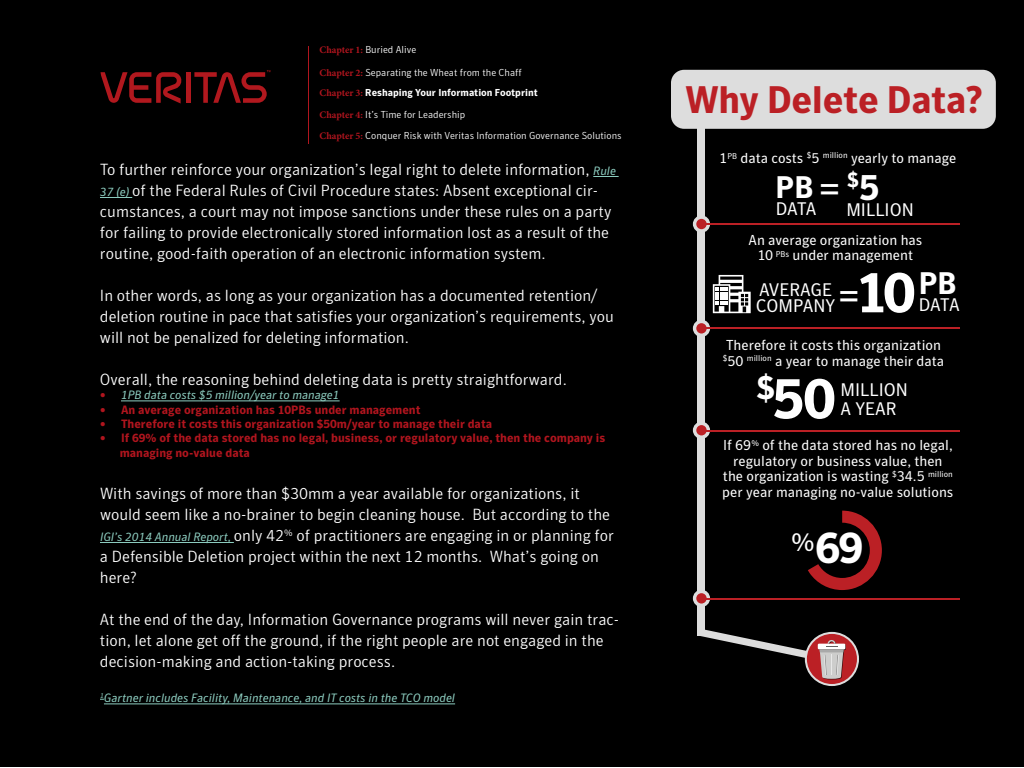
<style>
.page{position:relative;width:1024px;height:768px;background:#000}
.page>*{position:absolute;margin:0;border:0;box-sizing:border-box;transform-origin:0 0}
.t1{font:700 57.2px "Symantec Sans";color:#fff}
.t2{font:700 44.2px "Symantec Sans";color:#fff}
.t3{font:40.5px "Symantec Sans";color:#fff}
.t4{font:700 38.1px "Symantec Sans";letter-spacing:-.01em;color:#bb2025}
.t5{font:700 31px "Symantec Sans";color:#fff}
.t6{font:700 21.2px "Symantec Sans";color:#fff}
.t7{font:18.1px/19.1px "Symantec Sans";color:#fff}
.t8{font:300 16px/21px "Symantec Sans";color:#fff}
.t9{font:14.3px/15.5px "Symantec Sans";color:#fff;text-align:center}
.t10{font:700 12px/14.4px "Symantec Sans";color:#b0151e}
.t11{font:italic 12px "Symantec Sans";color:#8dcdc0}
.t12{font:300 10px "Symantec Sans";color:#fff}
.t13{font:700 10px "Symantec Sans";color:#fff}
.s1{font-family:"Minion Pro";font-weight:700;color:#b0151e}
.s2{font-family:"Minion Pro";color:#b0151e}
.s3{font-weight:400;font-style:italic;font-size:12px;color:#8dcdc0}
.s4{font-weight:700;font-style:normal;color:#b0151e}
.s5{font-size:36.4px}
</style>
<div class="page">
<div style="left:186px;top:72px;width:5px;height:31px;background:#b1181e"></div>
<svg style="left:102px;top:72px;width:80px;height:32px"></svg>
<svg style="left:194px;top:70px;width:76px;height:33px"></svg>
<hr style="left:308px;top:46px;width:1px;height:98px;background:#b0151e">
<svg style="left:593px;top:176px;width:26px;height:1px"></svg>
<hr style="left:100px;top:197px;width:32px;height:1px;background:#8dcdc0">
<hr style="left:121px;top:401px;width:219px;height:1px;background:#8dcdc0">
<hr style="left:100px;top:542px;width:134px;height:1px;background:#8dcdc0">
<hr style="left:104px;top:704px;width:351px;height:1px;background:#8dcdc0">
<div style="left:671px;top:70px;width:325px;height:59px;background:#ddd;border-radius:13px"></div>
<div style="left:698px;top:128px;width:7px;height:508px;background:#ddd"></div>
<svg style="left:693px;top:215px;width:17px;height:18px"></svg>
<div style="left:696px;top:219px;width:11px;height:10px;background:#bb2025;border-radius:50%"></div>
<div style="left:693px;top:320px;width:17px;height:17px;background:#ddd;border-radius:50%"></div>
<div style="left:696px;top:323px;width:11px;height:11px;background:#bb2025;border-radius:50%"></div>
<svg style="left:693px;top:422px;width:17px;height:17px"></svg>
<div style="left:696px;top:425px;width:11px;height:10px;background:#bb2025;border-radius:50%"></div>
<svg style="left:713px;top:275px;width:38px;height:38px"></svg>
<hr style="left:701px;top:223px;width:259px;height:2px;background:#bb2025">
<hr style="left:701px;top:328px;width:259px;height:1px;background:#bb2025">
<hr style="left:701px;top:430px;width:259px;height:2px;background:#bb2025">
<div style="left:693px;top:590px;width:17px;height:17px;background:#ddd;border-radius:50%"></div>
<div style="left:696px;top:593px;width:11px;height:11px;background:#bb2025;border-radius:50%"></div>
<hr style="left:701px;top:598px;width:259px;height:2px;background:#bb2025">
<svg style="left:808px;top:511px;width:74px;height:79px"></svg>
<svg style="left:805px;top:632px;width:54px;height:54px"></svg>
<div style="left:807px;top:634px;width:50px;height:50px;background:#bb2025;border-radius:50%"></div>
<svg style="left:700px;top:629px;width:146px;height:50px"></svg>
<p class="t12" style="left:320px;top:44px;width:98px"><span class="s1">Chapter 1:</span> Buried Alive</p>
<p class="t12" style="left:320px;top:66px;width:204px"><span class="s1">Chapter 2:</span> Separating the Wheat from the Chaff</p>
<p class="t12" style="left:320px;top:108px;width:147px"><span class="s1">Chapter 4:</span> It’s Time for Leadership</p>
<p class="t13" style="left:320px;top:87px;width:220px"><span class="s2">Chapter 3:</span> Reshaping Your Information Footprint</p>
<p class="t12" style="left:381px;top:87px;width:146px">haping Your Information Footprint</p>
<p class="t12" style="left:320px;top:130px;width:304px"><span class="s1">Chapter 5:</span> Conquer Risk with Veritas Information Governance Solutions</p>
<p class="t8" style="left:100px;top:159px;width:518px">To further reinforce your organization’s legal right to delete information, <span class="s3">Rule 37 (e)</span> of the Federal Rules of Civil Procedure states: Absent exceptional cir&shy;cumstances, a court may not impose sanctions under these rules on a party for failing to provide electronically stored information lost as a result of the routine, good-faith operation of an electronic information system.</p>
<p class="t8" style="left:100px;top:285px;width:516px">In other words, as long as your organization has a documented retention/ deletion routine in pace that satisfies your organization’s requirements, you will not be penalized for deleting information.</p>
<p class="t8" style="left:100px;top:369px;width:468px">Overall, the reasoning behind deleting data is pretty straightforward.</p>
<p class="t11" style="left:100px;top:388px;width:241px"><span class="s4">•</span> 1PB data costs $5 million/year to manage1</p>
<p class="t10" style="left:100px;top:402px;width:322px">• An average organization has 10PBs under management</p>
<p class="t10" style="left:100px;top:417px;width:394px">• Therefore it costs this organization $50m/year to manage their data</p>
<p class="t10" style="left:120px;top:431px;width:487px;text-indent:-20px">• If 69% of the data stored has no legal, business, or regulatory value, then the company is managing no-value data</p>
<p class="t8" style="left:100px;top:483px;width:515px">With savings of more than $30mm a year available for organizations, it would seem like a no-brainer to begin cleaning house. But according to the <span class="s3">IGI’s 2014 Annual Report,</span> only 42<sup>%</sup> of practitioners are engaging in or planning for a Defensible Deletion project within the next 12 months. What’s going on here?</p>
<p class="t8" style="left:100px;top:609px;width:521px">At the end of the day, Information Governance programs will never gain trac&shy;tion, let alone get off the ground, if the right people are not engaged in the decision-making and action-taking process.</p>
<p class="t11" style="left:100px;top:691px;width:357px"><sup>1</sup>Gartner includes Facility, Maintenance, and IT costs in the TCO model</p>
<h3 class="t4" style="left:685px;top:76px;width:300px">Why Delete Data?</h3>
<p class="t9" style="left:719px;top:150px;width:239px">1<sup>PB</sup> data costs <sup>$</sup>5 <sup>million</sup> yearly to manage</p>
<h3 class="t5" style="left:776px;top:169px;width:39px">PB</h3>
<p class="t7" style="left:776px;top:199px;width:42px">DATA</p>
<h3 class="t6" style="left:847px;top:167px;width:34px">$<span class="s5">5</span></h3>
<p class="t7" style="left:846px;top:200px;width:69px">MILLION</p>
<h3 class="t3" style="left:817px;top:163px;width:26px">=</h3>
<p class="t9" style="left:749px;top:232px;width:175px">An average organization has<br>10 <sup>PBs</sup> under management</p>
<h1 class="t1" style="left:856px;top:258px;width:61px">10</h1>
<h3 class="t5" style="left:919px;top:265px;width:39px">PB</h3>
<p class="t7" style="left:756px;top:281px;width:81px;line-height:16.7px">AVERAGE<br>COMPANY</p>
<h3 class="t3" style="left:837px;top:270px;width:26px">=</h3>
<p class="t7" style="left:919px;top:295px;width:42px">DATA</p>
<p class="t9" style="left:723px;top:337px;width:223px;text-align:left">Therefore it costs this organization <sup>$</sup>50 <sup>million</sup> a year to manage their data</p>
<h1 class="t1" style="left:756px;top:364px;width:81px"><sup>$</sup>50</h1>
<p class="t7" style="left:840px;top:380px;width:69px">MILLION<br>A YEAR</p>
<p class="t9" style="left:722px;top:437px;width:233px">If 69<sup>%</sup> of the data stored has no legal, regulatory or business value, then the organization is wasting <sup>$</sup>34.5 <sup>million </sup>per year managing no-value solutions</p>
<h2 class="t2" style="left:791px;top:521px;width:74px"><sup>%</sup>69</h2>
</div>
